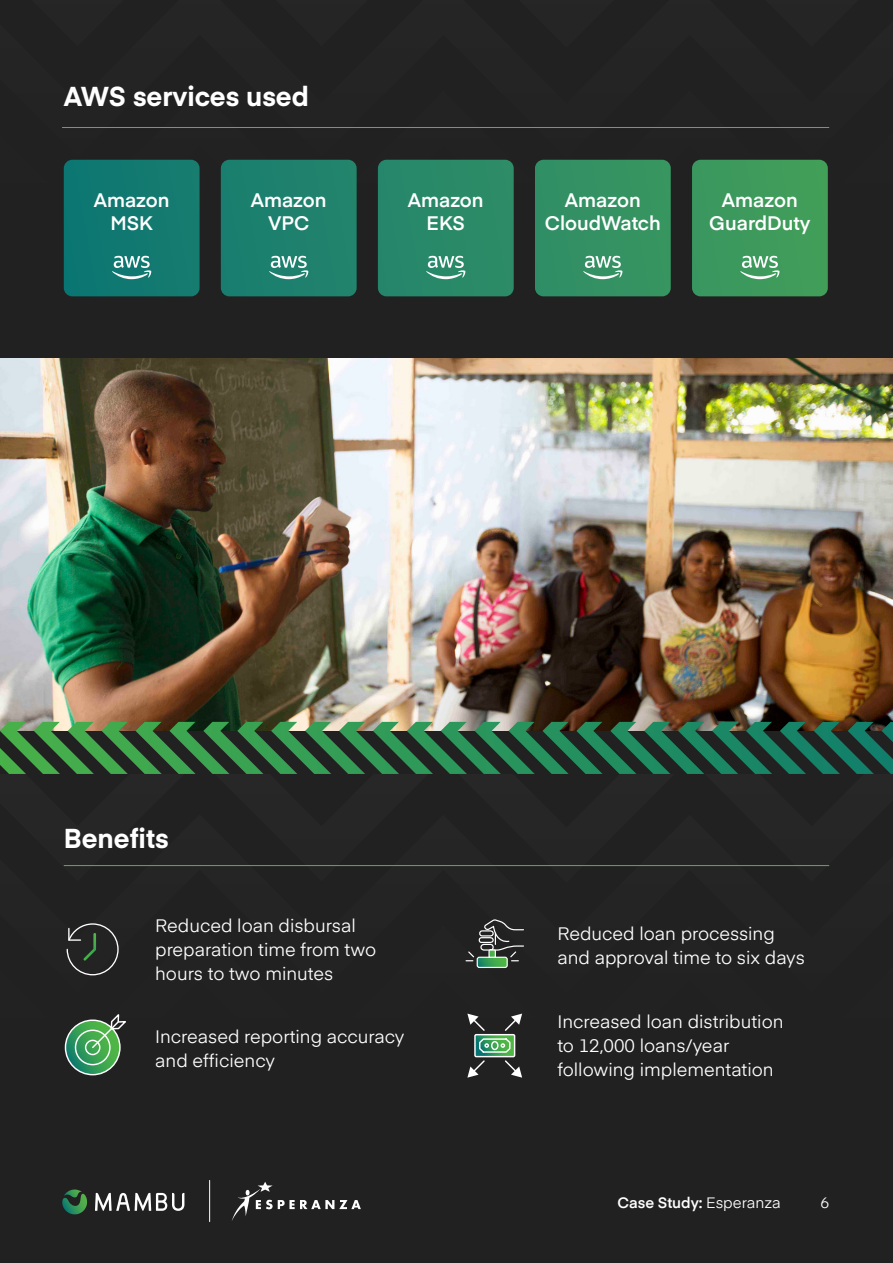
<style>
.page{position:relative;width:893px;height:1263px;background:#fff}
.page>*{position:absolute;margin:0;border:0;box-sizing:border-box;transform-origin:0 0}
.H2_Mambu_Gray{font:700 27px "Eina 01";color:#fff}
.Service_Text{font:600 19.5px/23.4px "Eina 01";color:#fff;text-align:center}
.Benefits_Text{font:18px/24px "Eina 01";color:#fff}
.t1{font:600 15px "Eina 01";color:#fff}
.t2{font:15px "Eina 01";color:#fff}
.s1{font-weight:400}
</style>
<div class="page">
<div style="left:0;top:1141px;width:893px;height:122px;background:#212121"></div>
<hr style="left:209px;top:1180px;width:1px;height:41px;background:#fff">
<svg style="left:232px;top:1182px;width:129px;height:39px"></svg>
<div style="left:0;top:270px;width:893px;height:89px;background:#212121"></div>
<div style="left:0;top:159px;width:893px;height:111px;background:#212121"></div>
<div style="left:0;top:0;width:893px;height:159px;background:#212121"></div>
<div style="left:31px;top:0;width:827px;height:48px;background:#252525"></div>
<div style="left:0;top:1105px;width:893px;height:36px;background:#212121"></div>
<div style="left:0;top:994px;width:893px;height:111px;background:#212121"></div>
<div style="left:0;top:883px;width:893px;height:111px;background:#212121"></div>
<div style="left:0;top:774px;width:893px;height:109px;background:#222"></div>
<hr style="left:64px;top:865px;width:765px;height:1px;background:#4fb645">
<hr style="left:62px;top:127px;width:767px;height:1px;background:#4fb645">
<img style="left:0;top:359px;width:893px;height:363px">
<svg style="left:0;top:722px;width:893px;height:52px;background:#2e6242"></svg>
<svg style="left:95px;top:1193px;width:89px;height:18px"></svg>
<svg style="left:62px;top:1189px;width:26px;height:26px"></svg>
<svg style="left:66px;top:923px;width:53px;height:53px;background:#353835"></svg>
<div style="left:477px;top:957px;width:31px;height:11px;border:1px solid #fff;border-radius:2px"></div>
<svg style="left:466px;top:919px;width:59px;height:48px;background:#414c44"></svg>
<svg style="left:65px;top:1020px;width:55px;height:55px;background:#49a66a"></svg>
<div style="left:65px;top:1019px;width:56px;height:56px;border:1px solid #fff;border-radius:50%"></div>
<div style="left:85px;top:1040px;width:16px;height:15px;border:1px solid #fff;border-radius:50%"></div>
<div style="left:75px;top:1029px;width:36px;height:36px;border:1px solid #fff;border-radius:50%"></div>
<svg style="left:91px;top:1014px;width:35px;height:35px"></svg>
<svg style="left:467px;top:1013px;width:55px;height:65px;background:#4d5f52"></svg>
<div style="left:64px;top:160px;width:136px;height:136px;background:#127871"></div>
<div style="left:221px;top:160px;width:136px;height:136px;background:#1e816e"></div>
<div style="left:378px;top:160px;width:136px;height:136px;background:#298a69"></div>
<div style="left:535px;top:160px;width:136px;height:136px;background:#339163"></div>
<div style="left:692px;top:160px;width:136px;height:136px;background:#3e9b5c"></div>
<p class="H2_Mambu_Gray" style="left:64px;top:76px;width:247px">AWS services used</p>
<p class="Service_Text" style="left:94px;top:187px;width:77px">Amazon<br>MSK</p>
<p class="Service_Text" style="left:251px;top:187px;width:77px">Amazon<br>VPC</p>
<p class="Service_Text" style="left:408px;top:187px;width:77px">Amazon<br>EKS</p>
<p class="Service_Text" style="left:545px;top:187px;width:117px">Amazon<br>CloudWatch</p>
<p class="Service_Text" style="left:709px;top:187px;width:103px">Amazon<br>GuardDuty</p>
<p class="H2_Mambu_Gray" style="left:64px;top:818px;width:106px">Benefits</p>
<p class="Benefits_Text" style="left:155px;top:913px;width:222px">Reduced loan disbursal preparation time from two hours to two minutes</p>
<p class="Benefits_Text" style="left:155px;top:1023px;width:251px">Increased reporting accuracy and efficiency</p>
<p class="Benefits_Text" style="left:557px;top:920px;width:249px">Reduced loan processing and approval time to six days</p>
<p class="Benefits_Text" style="left:557px;top:1008px;width:228px">Increased loan distribution to 12,000 loans/year following implementation</p>
<p class="t1" style="left:618px;top:1191px;width:165px">Case Study: <span class="s1">Esperanza</span></p>
<p class="t2" style="left:820px;top:1191px;width:10px">6</p>
</div>
